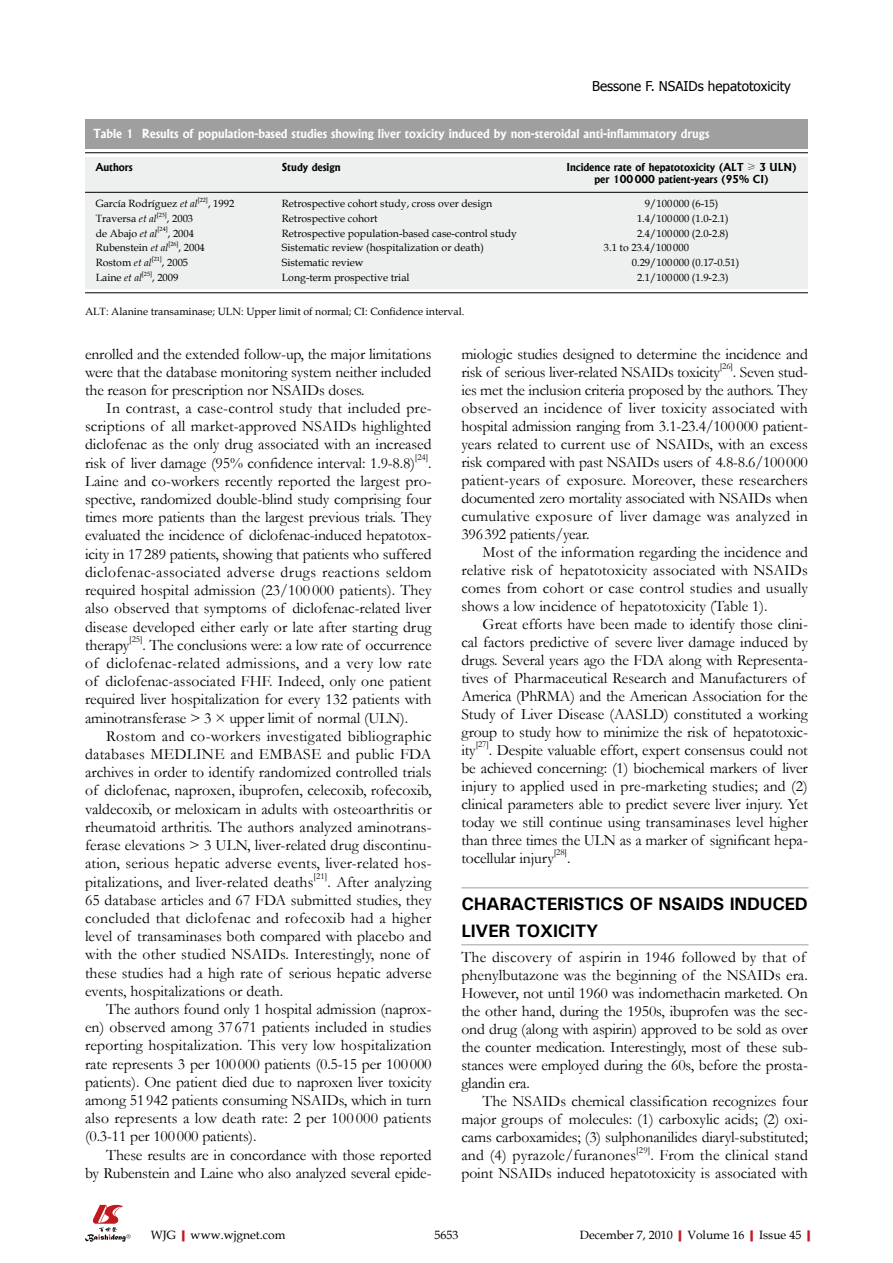
<style>
.page{position:relative;width:893px;height:1263px;background:#fff}
.page>*{position:absolute;margin:0;border:0;box-sizing:border-box;transform-origin:0 0}
.t1{font:700 18px/27px "Univers";letter-spacing:-.015em;color:#000}
.t2{font:15.75px/18px "Garamond";letter-spacing:-.005em;color:#000;text-align:justify}
.t3{font:13.5px "Tahoma";color:#000}
.t4{font:700 12px "Albertus";color:#fff}
.t5{font:12px "Book Antiqua";color:#000}
.t6{font:10.5px "Book Antiqua";color:#000}
.t7{font:700 10.5px/12.6px "Albertus";color:#000;text-align:center}
.t8{font:9.15px "Garamond";letter-spacing:-.01em;color:#000}
.t9{font:6.15px "Book Antiqua";color:#000}
.s1{font-family:"Sim Sun";font-weight:400;font-size:9px}
.s2{font-style:italic}
.s3{font-weight:700;color:#c01920}
</style>
<div class="page">
<svg style="left:85px;top:1205px;width:46px;height:37px"></svg>
<div style="left:85px;top:119px;width:723px;height:29px;background:#9f9fa0"></div>
<div style="left:85px;top:157px;width:723px;height:131px;background:#eeefef"></div>
<hr style="left:85px;top:152px;width:723px;height:1px;background:#000">
<hr style="left:85px;top:292px;width:723px;height:1px;background:#000">
<hr style="left:85px;top:192px;width:723px;height:1px;background:#000">
<hr style="left:461px;top:887px;width:347px;height:1px;background:#9f9fa0">
<hr style="left:461px;top:944px;width:347px;height:1px;background:#9f9fa0">
<p class="t3" style="left:592px;top:77px;width:200px">Bessone F. NSAIDs hepatotoxicity</p>
<p class="t4" style="left:94px;top:126px;width:617px">Table 1 Results of population-based studies showing liver toxicity induced by non-steroidal anti-inflammatory drugs</p>
<p class="t7" style="left:96px;top:160px;width:39px">Authors</p>
<p class="t7" style="left:282px;top:160px;width:60px">Study design</p>
<p class="t7" style="left:566px;top:160px;width:232px">Incidence rate of hepatotoxicity (ALT <span class="s1">≥</span> 3 ULN) per 100000 patient-years (95% CI)</p>
<p class="t6" style="left:96px;top:196px;width:104px">García Rodríguez <span class="s2">et al</span></p>
<p class="t9" style="left:198px;top:196px;width:12px">[22]</p>
<p class="t6" style="left:208px;top:196px;width:28px">, 1992</p>
<p class="t6" style="left:282px;top:196px;width:212px">Retrospective cohort study, cross over design</p>
<p class="t6" style="left:645px;top:196px;width:75px">9/100 000 (6-15)</p>
<p class="t6" style="left:96px;top:211px;width:63px">Traversa <span class="s2">et al</span></p>
<p class="t9" style="left:157px;top:210px;width:12px">[23]</p>
<p class="t6" style="left:167px;top:211px;width:28px">, 2003</p>
<p class="t6" style="left:282px;top:211px;width:97px">Retrospective cohort</p>
<p class="t6" style="left:637px;top:211px;width:93px">1.4/100 000 (1.0-2.1)</p>
<p class="t6" style="left:96px;top:226px;width:63px">de Abajo <span class="s2">et al</span></p>
<p class="t9" style="left:158px;top:225px;width:12px">[24]</p>
<p class="t6" style="left:168px;top:226px;width:28px">, 2004</p>
<p class="t6" style="left:282px;top:226px;width:237px">Retrospective population-based case-control study</p>
<p class="t6" style="left:637px;top:226px;width:93px">2.4/100 000 (2.0-2.8)</p>
<p class="t6" style="left:96px;top:240px;width:74px">Rubenstein <span class="s2">et al</span></p>
<p class="t9" style="left:168px;top:240px;width:12px">[26]</p>
<p class="t6" style="left:179px;top:240px;width:28px">, 2004</p>
<p class="t6" style="left:282px;top:240px;width:203px">Sistematic review (hospitalization or death)</p>
<p class="t6" style="left:604px;top:240px;width:87px">3.1 to 23.4/100 000</p>
<p class="t6" style="left:96px;top:255px;width:58px">Rostom <span class="s2">et al</span></p>
<p class="t9" style="left:152px;top:255px;width:12px">[21]</p>
<p class="t6" style="left:162px;top:255px;width:28px">, 2005</p>
<p class="t6" style="left:282px;top:255px;width:83px">Sistematic review</p>
<p class="t6" style="left:632px;top:255px;width:109px">0.29/100 000 (0.17-0.51)</p>
<p class="t6" style="left:96px;top:270px;width:48px">Laine <span class="s2">et al</span></p>
<p class="t9" style="left:142px;top:269px;width:12px">[25]</p>
<p class="t6" style="left:152px;top:270px;width:28px">, 2009</p>
<p class="t6" style="left:282px;top:270px;width:129px">Long-term prospective trial</p>
<p class="t6" style="left:637px;top:270px;width:93px">2.1/100 000 (1.9-2.3)</p>
<p class="t6" style="left:85px;top:304px;width:381px">ALT: Alanine transaminase; ULN: Upper limit of normal; CI: Confidence interval.</p>
<p class="t2" style="left:85px;top:345px;width:348px">enrolled and the extended follow-up, the major limitations were that the database monitoring system neither included the reason for prescription nor NSAIDs doses.</p>
<p class="t2" style="left:85px;top:399px;width:348px;text-indent:21px">In contrast, a case-control study that included pre&shy;scriptions of all market-approved NSAIDs highlighted diclofenac as the only drug associated with an increased risk of liver damage (95% confidence interval: 1.9-8.8)</p>
<p class="t8" style="left:415px;top:451px;width:15px">[24]</p>
<p class="t2" style="left:85px;top:453px;width:348px;text-indent:343px">.<br>Laine and co-workers recently reported the largest pro&shy;spective, randomized double-blind study comprising four times more patients than the largest previous trials. They evaluated the incidence of diclofenac-induced hepatotox&shy;icity in 17289 patients, showing that patients who suffered diclofenac-associated adverse drugs reactions seldom required hospital admission (23/100000 patients). They also observed that symptoms of diclofenac-related liver disease developed either early or late after starting drug therapy</p>
<p class="t8" style="left:129px;top:633px;width:15px">[25]</p>
<p class="t2" style="left:85px;top:635px;width:348px;text-indent:57px">. The conclusions were: a low rate of occurrence of diclofenac-related admissions, and a very low rate of diclofenac-associated FHF. Indeed, only one patient required liver hospitalization for every 132 patients with aminotransferase &gt; 3 × upper limit of normal (ULN).</p>
<p class="t2" style="left:85px;top:726px;width:348px;text-indent:21px">Rostom and co-workers investigated bibliographic databases MEDLINE and EMBASE and public FDA archives in order to identify randomized controlled trials of diclofenac, naproxen, ibuprofen, celecoxib, rofecoxib, valdecoxib, or meloxicam in adults with osteoarthritis or rheumatoid arthritis. The authors analyzed aminotrans&shy;ferase elevations &gt; 3 ULN, liver-related drug discontinu&shy;ation, serious hepatic adverse events, liver-related hos&shy;pitalizations, and liver-related deaths</p>
<p class="t8" style="left:314px;top:870px;width:15px">[21]</p>
<p class="t2" style="left:85px;top:872px;width:348px;text-align:left;text-indent:242px">. After analyzing 65 database articles and 67 FDA submitted studies, they concluded that diclofenac and rofecoxib had a higher level of transaminases both compared with placebo and with the other studied NSAIDs. Interestingly, none of these studies had a high rate of serious hepatic adverse events, hospitalizations or death.</p>
<p class="t2" style="left:85px;top:999px;width:348px;text-indent:21px">The authors found only 1 hospital admission (naprox&shy;en) observed among 37 671 patients included in studies reporting hospitalization. This very low hospitalization rate represents 3 per 100000 patients (0.5-15 per 100000 patients). One patient died due to naproxen liver toxicity among 51942 patients consuming NSAIDs, which in turn also represents a low death rate: 2 per 100 000 patients (0.3-11 per 100000 patients).</p>
<p class="t2" style="left:85px;top:1145px;width:348px;text-align:right">These results are in concordance with those reported<br>by Rubenstein and Laine who also analyzed several epide-</p>
<p class="t2" style="left:461px;top:345px;width:348px">miologic studies designed to determine the incidence and risk of serious liver-related NSAIDs toxicity</p>
<p class="t8" style="left:720px;top:360px;width:15px">[26]</p>
<p class="t2" style="left:461px;top:363px;width:348px;text-indent:271px">. Seven stud&shy;ies met the inclusion criteria proposed by the authors. They observed an incidence of liver toxicity associated with hospital admission ranging from 3.1-23.4/100000 patient&shy;years related to current use of NSAIDs, with an excess risk compared with past NSAIDs users of 4.8-8.6/100000 patient-years of exposure. Moreover, these researchers documented zero mortality associated with NSAIDs when cumulative exposure of liver damage was analyzed in 396392 patients/year.</p>
<p class="t2" style="left:461px;top:543px;width:348px;text-indent:21px">Most of the information regarding the incidence and relative risk of hepatotoxicity associated with NSAIDs comes from cohort or case control studies and usually shows a low incidence of hepatotoxicity (Table 1).</p>
<p class="t2" style="left:461px;top:615px;width:348px;text-align:left;text-indent:21px">Great efforts have been made to identify those clini&shy;cal factors predictive of severe liver damage induced by drugs. Several years ago the FDA along with Representa&shy;tives of Pharmaceutical Research and Manufacturers of America (PhRMA) and the American Association for the Study of Liver Disease (AASLD) constituted a working group to study how to minimize the risk of hepatotoxic&shy;ity</p>
<p class="t8" style="left:476px;top:738px;width:15px">[27]</p>
<p class="t2" style="left:461px;top:741px;width:348px;text-indent:28px">. Despite valuable effort, expert consensus could not be achieved concerning: (1) biochemical markers of liver injury to applied used in pre-marketing studies; and (2) clinical parameters able to predict severe liver injury. Yet today we still continue using transaminases level higher than three times the ULN as a marker of significant hepa&shy;tocellular injury</p>
<p class="t8" style="left:554px;top:846px;width:15px">[28]</p>
<p class="t2" style="left:567px;top:849px;width:5px">.</p>
<p class="t1" style="left:461px;top:890px;width:348px">CHARACTERISTICS OF NSAIDS INDUCED<br>LIVER TOXICITY</p>
<p class="t2" style="left:461px;top:948px;width:348px;text-align:left">The discovery of aspirin in 1946 followed by that of phenylbutazone was the beginning of the NSAIDs era.<br>However, not until 1960 was indomethacin marketed. On the other hand, during the 1950s, ibuprofen was the sec&shy;ond drug (along with aspirin) approved to be sold as over the counter medication. Interestingly, most of these sub&shy;stances were employed during the 60s, before the prosta&shy;glandin era.</p>
<p class="t2" style="left:461px;top:1092px;width:348px;text-indent:21px">The NSAIDs chemical classification recognizes four major groups of molecules: (1) carboxylic acids; (2) oxi&shy;cams carboxamides; (3) sulphonanilides diaryl-substituted; and (4) pyrazole/furanones</p>
<p class="t8" style="left:636px;top:1143px;width:15px">[29]</p>
<p class="t2" style="left:461px;top:1146px;width:348px;text-align:right">. From the clinical stand<br>point NSAIDs induced hepatotoxicity is associated with</p>
<p class="t5" style="left:151px;top:1226px;width:136px">WJG<span class="s3">|</span>www.wjgnet.com</p>
<p class="t5" style="left:434px;top:1226px;width:25px">5653</p>
<p class="t5" style="left:580px;top:1226px;width:237px">December 7, 2010<span class="s3">|</span>Volume 16<span class="s3">|</span>Issue 45<span class="s3">|</span></p>
</div>
